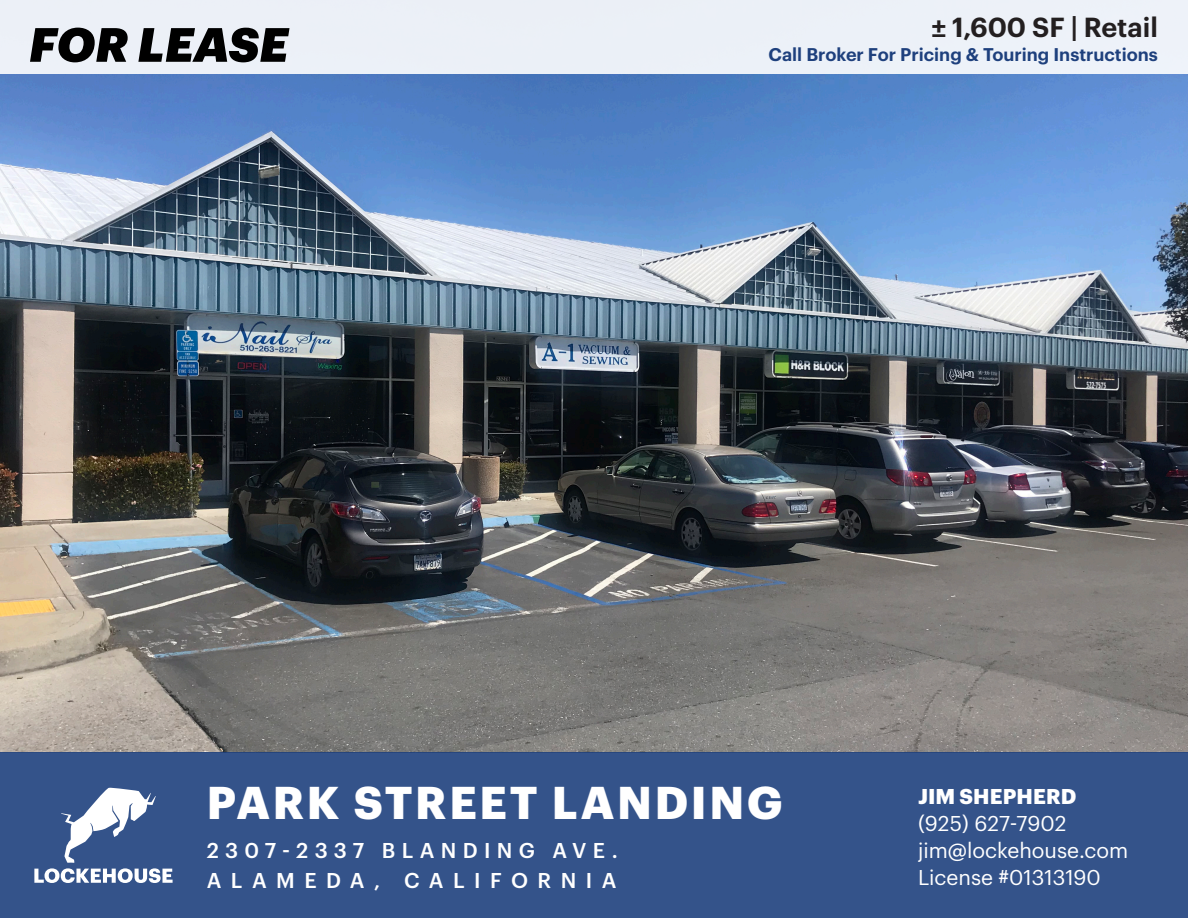
<style>
.page{position:relative;width:1188px;height:918px;background:#fff}
.page>*{position:absolute;margin:0;border:0;box-sizing:border-box;transform-origin:0 0}
.t1{font:700 45px "Graphik";letter-spacing:.06em;color:#fff}
.t2{font:600 27px "Graphik";color:#231f20}
.t3{font:21px/27px "Graphik";color:#fff}
.t4{font:500 21px "Graphik";letter-spacing:.3em;color:#fff}
.t5{font:500 21px "Graphik";letter-spacing:.45em;color:#fff}
.t6{font:700 21px "Graphik";letter-spacing:.005em;color:#fff}
.t7{font:600 18px "Graphik";color:#1e407d}
</style>
<div class="page">
<img style="left:0;top:74px;width:1188px;height:679px">
<div style="left:0;top:753px;width:1188px;height:165px;background:#34538a"></div>
<div style="left:0;top:0;width:1188px;height:74px;background:#ecf0f7"></div>
<svg style="left:30px;top:28px;width:260px;height:34px"></svg>
<svg style="left:34px;top:787px;width:139px;height:96px"></svg>
<p class="t2" style="left:931px;top:7px;width:228px">± 1,600 SF | Retail</p>
<p class="t7" style="left:769px;top:41px;width:391px">Call Broker For Pricing &amp; Touring Instructions</p>
<h1 class="t1" style="left:207px;top:768px;width:577px">PARK STREET LANDING</h1>
<p class="t4" style="left:207px;top:834px;width:413px">2307-2337 BLANDING AVE.</p>
<p class="t5" style="left:207px;top:865px;width:411px">ALAMEDA, CALIFORNIA</p>
<p class="t6" style="left:918px;top:780px;width:160px">JIM SHEPHERD</p>
<p class="t3" style="left:918px;top:808px;width:212px">(925) 627-7902 jim@lockehouse.com<br>License #01313190</p>
</div>
